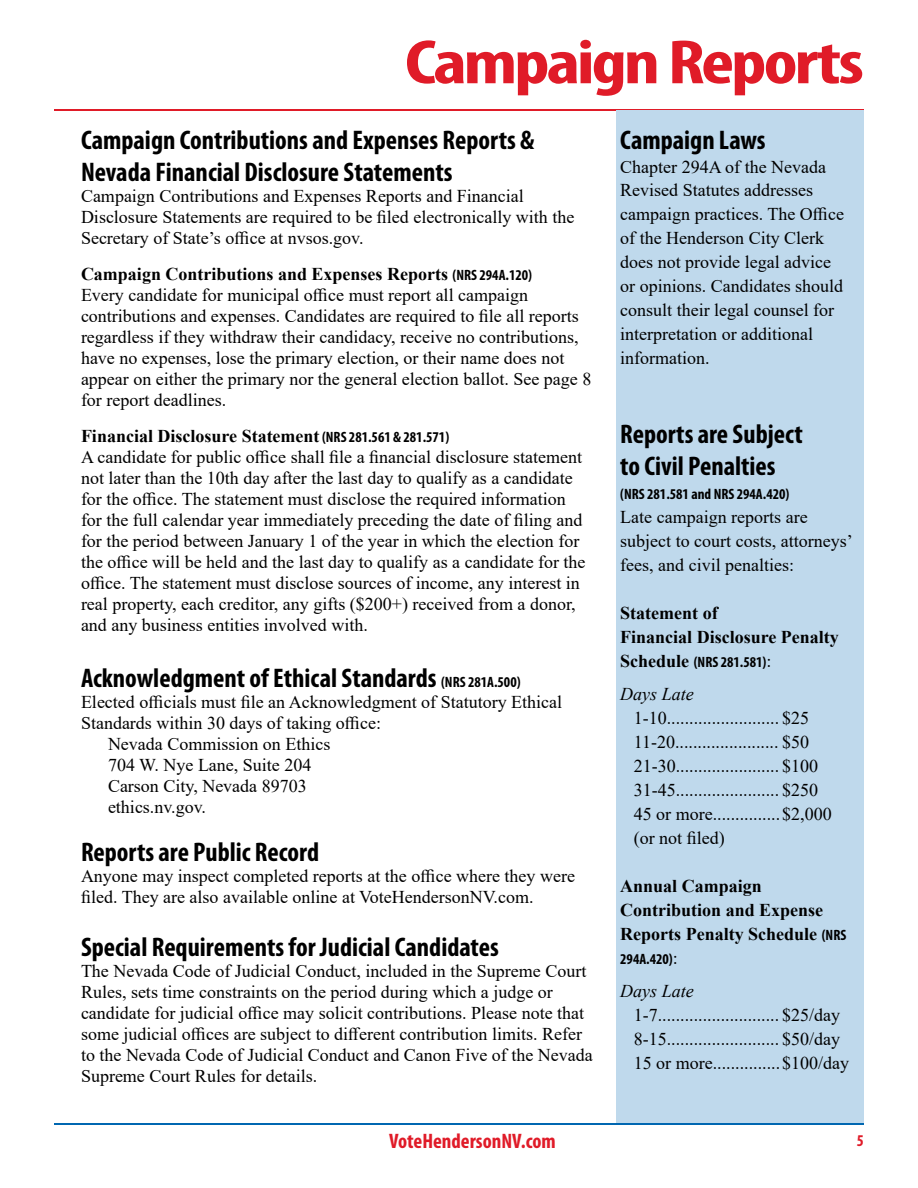
<style>
.page{position:relative;width:918px;height:1188px;background:#fff}
.page>*{position:absolute;margin:0;border:0;box-sizing:border-box;transform-origin:0 0}
.t1{font:700 condensed 63px "Myriad Pro";letter-spacing:-.035em;color:#e01b28;scale:1.25 1}
.t2{font:700 condensed 27px/32.4px "Myriad Pro";color:#000}
.t3{font:700 condensed 21px "Myriad Pro";color:#e01b28}
.t4{font:18px/21px "Times New Roman";color:#000}
.t5{font:700 18px/24px "Times New Roman";color:#000}
.t6{font:italic 18px "Times New Roman";color:#000}
.t7{font:700 condensed 16.5px "Myriad Pro";color:#e01b28}
.t8{font:700 condensed 15px "Myriad Pro";color:#000}
.s1{font-weight:700}
.s2{font-family:"Myriad Pro";font-weight:700;font-stretch:condensed;font-size:15px}
.s3{font-size:15px}
.s4{font-family:"Times New Roman";font-stretch:normal;font-size:18px}
.s5{font-family:"Times New Roman";font-weight:400;font-stretch:normal;font-size:18px}
.s6{font-family:"Myriad Pro";font-stretch:condensed;font-size:15px}
</style>
<div class="page">
<hr style="left:54px;top:109px;width:810px;height:2px;background:#e01b28">
<hr style="left:54px;top:1123px;width:810px;height:2px;background:#0067b1">
<div style="left:616px;top:111px;width:248px;height:1012px;background:#bfd9ec"></div>
<h1 class="t1" style="left:405px;top:23px;width:369px">Campaign Reports</h1>
<h2 class="t2" style="left:81px;top:123px;width:455px">Campaign Contributions and Expenses Reports &amp;<br>Nevada Financial Disclosure Statements</h2>
<p class="t4" style="left:81px;top:185px;width:495px">Campaign Contributions and Expenses Reports and Financial<br>Disclosure Statements are required to be filed electronically with the<br>Secretary of State’s office at nvsos.gov.</p>
<p class="t4" style="left:81px;top:263px;width:512px"><span class="s1">Campaign Contributions and Expenses Reports</span> <span class="s2">(NRS 294A.120)<br></span>Every candidate for municipal office must report all campaign contributions and expenses. Candidates are required to file all reports regardless if they withdraw their candidacy, receive no contributions, have no expenses, lose the primary election, or their name does not appear on either the primary nor the general election ballot. See page 8 for report deadlines.</p>
<p class="t4" style="left:81px;top:425px;width:506px"><span class="s1">Financial Disclosure Statement</span> <span class="s2">(NRS 281.561 &amp; 281.571)<br></span>A candidate for public office shall file a financial disclosure statement not later than the 10th day after the last day to qualify as a candidate for the office. The statement must disclose the required information for the full calendar year immediately preceding the date of filing and for the period between January 1 of the year in which the election for the office will be held and the last day to qualify as a candidate for the office. The statement must disclose sources of income, any interest in real property, each creditor, any gifts ($200+) received from a donor, and any business entities involved with.</p>
<h2 class="t2" style="left:81px;top:662px;width:441px">Acknowledgment of Ethical Standards <span class="s3">(NRS 281A.500)</span></h2>
<p class="t4" style="left:81px;top:691px;width:483px">Elected officials must file an Acknowledgment of Statutory Ethical</p>
<p class="t4" style="left:81px;top:712px;width:302px">Standards within 30 days of taking office:</p>
<p class="t4" style="left:108px;top:733px;width:224px">Nevada Commission on Ethics</p>
<p class="t4" style="left:108px;top:754px;width:205px">704 W. Nye Lane, Suite 204</p>
<p class="t4" style="left:108px;top:775px;width:200px">Carson City, Nevada 89703</p>
<p class="t4" style="left:108px;top:796px;width:100px">ethics.nv.gov.</p>
<h2 class="t2" style="left:81px;top:835px;width:240px">Reports are Public Record</h2>
<p class="t4" style="left:81px;top:865px;width:496px">Anyone may inspect completed reports at the office where they were filed. They are also available online at VoteHendersonNV.com.</p>
<h2 class="t2" style="left:81px;top:930px;width:419px">Special Requirements for Judicial Candidates</h2>
<p class="t4" style="left:81px;top:960px;width:513px">The Nevada Code of Judicial Conduct, included in the Supreme Court Rules, sets time constraints on the period during which a judge or candidate for judicial office may solicit contributions. Please note that some judicial offices are subject to different contribution limits. Refer to the Nevada Code of Judicial Conduct and Canon Five of the Nevada Supreme Court Rules for details.</p>
<p class="t3" style="left:389px;top:1128px;width:168px">VoteHendersonNV.com</p>
<h2 class="t2" style="left:620px;top:123px;width:147px">Campaign Laws</h2>
<p class="t4" style="left:620px;top:154px;width:225px;line-height:24px">Chapter 294A of the Nevada<br>Revised Statutes addresses campaign practices. The Office of the Henderson City Clerk does not provide legal advice or opinions. Candidates should consult their legal counsel for interpretation or additional information.</p>
<h2 class="t2" style="left:620px;top:417px;width:184px">Reports are Subject to Civil Penalties</h2>
<p class="t8" style="left:620px;top:485px;width:171px">(NRS 281.581 and NRS 294A.420)</p>
<p class="t4" style="left:620px;top:504px;width:234px;line-height:24px">Late campaign reports are subject to court costs, attorneys’ fees, and civil penalties:</p>
<p class="t5" style="left:620px;top:600px;width:220px">Statement of<br>Financial Disclosure Penalty</p>
<p class="t8" style="left:620px;top:653px;width:153px"><span class="s4">Schedule</span> (NRS 281.581)<span class="s5">:</span></p>
<p class="t6" style="left:620px;top:681px;width:75px">Days Late</p>
<p class="t4" style="left:634px;top:705px;width:200px;line-height:24px">1-10......................... $25<br>11-20....................... $50<br>21-30....................... $100<br>31-45....................... $250<br>45 or more............... $2,000 (or not filed)</p>
<p class="t5" style="left:620px;top:873px;width:228px">Annual Campaign<br>Contribution and Expense<br>Reports Penalty Schedule <span class="s6">(NRS</span></p>
<p class="t8" style="left:620px;top:950px;width:59px">294A.420)<span class="s5">:</span></p>
<p class="t6" style="left:620px;top:978px;width:75px">Days Late</p>
<p class="t4" style="left:634px;top:1002px;width:217px;line-height:24px">1-7........................... $25/day<br>8-15......................... $50/day<br>15 or more............... $100/day</p>
<p class="t7" style="left:857px;top:1131px;width:9px">5</p>
</div>
